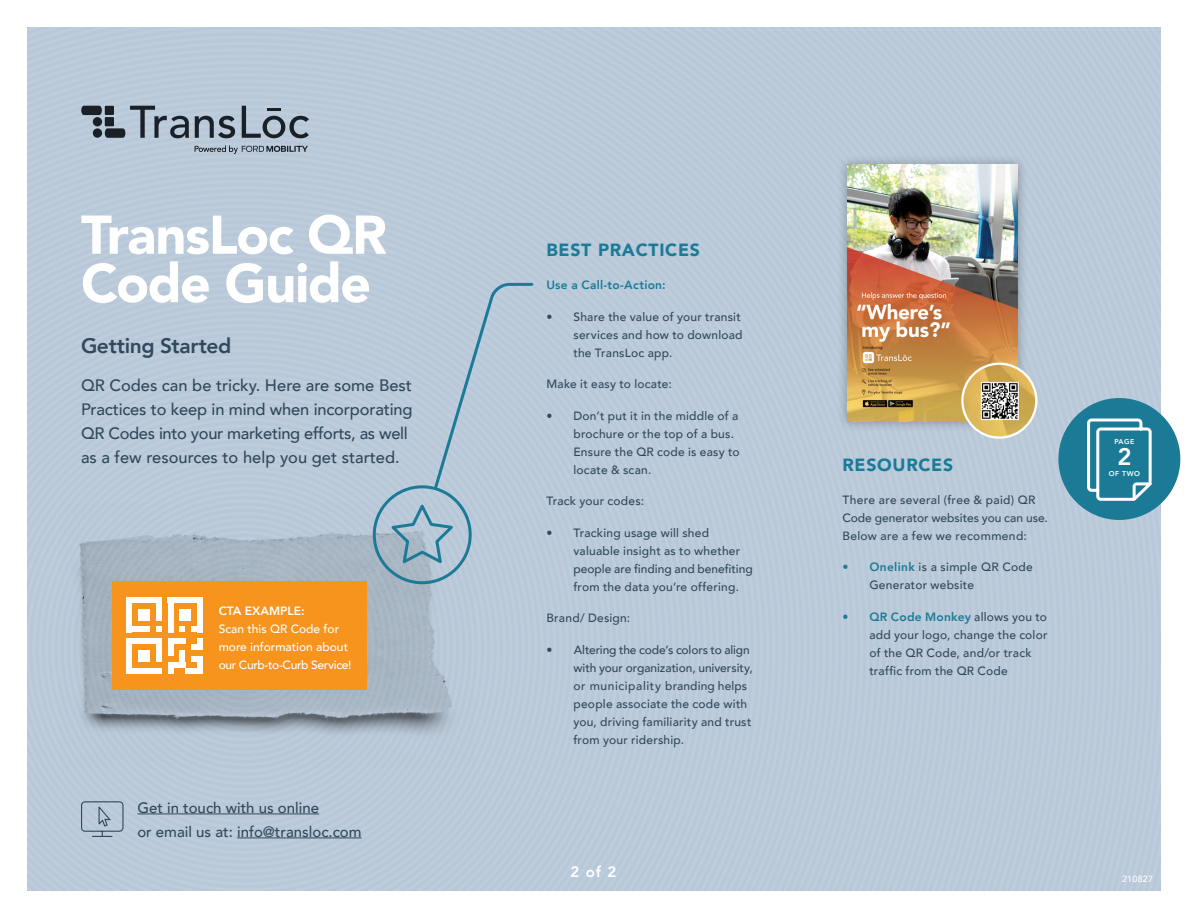
<style>
.page{position:relative;width:1188px;height:918px;background:#fff}
.page>*{position:absolute;margin:0;border:0;box-sizing:border-box;transform-origin:0 0}
.t1{font:900 54px/48.4px "Avenir";letter-spacing:-.025em;color:#fff}
.t2{font:800 23.85px "Avenir";color:#fff}
.t3{font:800 21px "Avenir";letter-spacing:-.015em;color:#30495c}
.t4{font:900 17.7px "Avenir";letter-spacing:.04em;color:#1b7b96}
.t5{font:500 16.5px/24px "Avenir";letter-spacing:-.01em;color:#30495c}
.t6{font:500 15px/24px "Avenir";color:#30495c}
.t7{font:800 15px "Avenir";color:#fff}
.t8{font:500 12px/18px "Avenir";letter-spacing:.02em;color:#30495c}
.t9{font:500 12px/18px "Avenir";color:#fff}
.t10{font:800 12px "Avenir";letter-spacing:.02em;color:#1b7b96}
.t11{font:800 12px "Avenir";color:#fff}
.t12{font:500 9px "Avenir";letter-spacing:.02em;color:#fff}
.t13{font:800 7.05px "Avenir";letter-spacing:.075em;color:#fff}
.s1{font-weight:800;color:#1b7b96}
</style>
<div class="page">
<div style="left:27px;top:27px;width:1134px;height:864px;background:#bbc9d9"></div>
<svg style="left:195px;top:116px;width:40px;height:22px"></svg>
<svg style="left:242px;top:106px;width:67px;height:32px;background:#8a97a4"></svg>
<svg style="left:81px;top:106px;width:108px;height:32px;background:#818d9a"></svg>
<svg style="left:195px;top:145px;width:113px;height:9px"></svg>
<hr style="left:137px;top:814px;width:182px;height:1px;background:#30495c">
<hr style="left:237px;top:838px;width:125px;height:1px;background:#30495c">
<svg style="left:80px;top:801px;width:44px;height:90px;background:#b2c2d1"></svg>
<img style="left:59px;top:502px;width:416px;height:266px">
<div style="left:373px;top:485px;width:99px;height:99px;border:3px solid #1b7b96;border-radius:48px"></div>
<svg style="left:387px;top:499px;width:71px;height:68px;background:#a0baca"></svg>
<div style="left:432px;top:281px;width:103px;height:209px;background:#bac9d9"></div>
<div style="left:113px;top:582px;width:254px;height:108px;background:#f7941d"></div>
<div style="left:126px;top:597px;width:6px;height:35px;background:#fff"></div>
<div style="left:126px;top:597px;width:36px;height:6px;background:#fff"></div>
<div style="left:168px;top:597px;width:35px;height:6px;background:#fff"></div>
<div style="left:126px;top:638px;width:6px;height:36px;background:#fff"></div>
<div style="left:126px;top:668px;width:36px;height:6px;background:#fff"></div>
<div style="left:197px;top:597px;width:6px;height:35px;background:#fff"></div>
<div style="left:156px;top:597px;width:6px;height:24px;background:#fff"></div>
<div style="left:168px;top:597px;width:6px;height:35px;background:#fff"></div>
<div style="left:126px;top:627px;width:24px;height:5px;background:#fff"></div>
<div style="left:138px;top:609px;width:12px;height:12px;background:#fff"></div>
<div style="left:179px;top:609px;width:12px;height:12px;background:#fff"></div>
<div style="left:138px;top:650px;width:12px;height:12px;background:#fff"></div>
<div style="left:126px;top:638px;width:36px;height:6px;background:#fff"></div>
<div style="left:156px;top:638px;width:6px;height:24px;background:#fff"></div>
<svg style="left:156px;top:627px;width:6px;height:5px"></svg>
<svg style="left:179px;top:627px;width:6px;height:5px"></svg>
<div style="left:191px;top:627px;width:12px;height:5px;background:#fff"></div>
<svg style="left:197px;top:638px;width:6px;height:6px"></svg>
<div style="left:191px;top:644px;width:12px;height:6px;background:#fff"></div>
<div style="left:168px;top:638px;width:6px;height:18px;background:#fff"></div>
<div style="left:168px;top:638px;width:17px;height:6px;background:#fff"></div>
<div style="left:168px;top:662px;width:6px;height:12px;background:#fff"></div>
<div style="left:168px;top:662px;width:17px;height:6px;background:#fff"></div>
<div style="left:179px;top:650px;width:6px;height:18px;background:#fff"></div>
<div style="left:197px;top:656px;width:6px;height:18px;background:#fff"></div>
<div style="left:191px;top:656px;width:12px;height:6px;background:#fff"></div>
<div style="left:185px;top:668px;width:18px;height:6px;background:#fff"></div>
<div style="left:1058px;top:398px;width:122px;height:122px;background:#1b7b96;border-radius:50%"></div>
<svg style="left:1087px;top:418px;width:65px;height:83px"></svg>
<div style="left:837px;top:154px;width:191px;height:279px;background:#000;opacity:.3"></div>
<img style="left:847px;top:165px;width:171px;height:257px">
<img style="left:962px;top:364px;width:74px;height:74px;border-radius:37px">
<div style="left:961px;top:363px;width:76px;height:76px;border:2px solid #fff;border-radius:50%"></div>
<h1 class="t1" style="left:81px;top:209px;width:307px">TransLoc QR<br>Code Guide</h1>
<h3 class="t3" style="left:81px;top:330px;width:152px">Getting Started</h3>
<h3 class="t5" style="left:81px;top:372px;width:333px">QR Codes can be tricky. Here are some Best Practices to keep in mind when incorporating QR Codes into your marketing efforts, as well as a few resources to help you get started.</h3>
<p class="t11" style="left:219px;top:601px;width:87px">CTA EXAMPLE:</p>
<p class="t9" style="left:219px;top:619px;width:134px">Scan this QR Code for more information about our Curb-to-Curb Service!</p>
<p class="t6" style="left:137px;top:795px;width:226px">Get in touch with us online<br>or email us at: info@transloc.com</p>
<h3 class="t4" style="left:546px;top:235px;width:155px">BEST PRACTICES</h3>
<p class="t10" style="left:546px;top:276px;width:121px">Use a Call-to-Action:</p>
<p class="t8" style="left:573px;top:307px;width:171px;text-indent:-27px">• Share the value of your transit services and how to download the TransLoc app.</p>
<p class="t8" style="left:546px;top:374px;width:127px">Make it easy to locate:</p>
<p class="t8" style="left:573px;top:406px;width:168px;text-indent:-27px">• Don’t put it in the middle of a brochure or the top of a bus.<br>Ensure the QR code is easy to locate &amp; scan.</p>
<p class="t8" style="left:546px;top:491px;width:99px">Track your codes:</p>
<p class="t8" style="left:573px;top:523px;width:181px;text-indent:-27px">• Tracking usage will shed valuable insight as to whether people are finding and benefiting from the data you’re offering.</p>
<p class="t8" style="left:546px;top:608px;width:85px">Brand/ Design:</p>
<p class="t8" style="left:573px;top:640px;width:181px;text-indent:-27px">• Altering the code’s colors to align with your organization, university, or municipality branding helps people associate the code with you, driving familiarity and trust from your ridership.</p>
<p class="t7" style="left:570px;top:860px;width:47px">2 of 2</p>
<h3 class="t4" style="left:842px;top:449px;width:112px">RESOURCES</h3>
<p class="t8" style="left:842px;top:490px;width:207px">There are several (free &amp; paid) QR<br>Code generator websites you can use.<br>Below are a few we recommend:</p>
<p class="t8" style="left:869px;top:557px;width:165px;text-indent:-27px"><span class="s1">• Onelink</span> is a simple QR Code<br>Generator website</p>
<p class="t8" style="left:869px;top:607px;width:180px;text-indent:-27px"><span class="s1">• QR Code Monkey</span> allows you to add your logo, change the color of the QR Code, and/or track traffic from the QR Code</p>
<p class="t13" style="left:1114px;top:436px;width:22px">PAGE</p>
<h2 class="t2" style="left:1117px;top:438px;width:16px">2</h2>
<p class="t13" style="left:1109px;top:468px;width:33px">OF TWO</p>
<p class="t12" style="left:1122px;top:871px;width:32px">210827</p>
</div>
